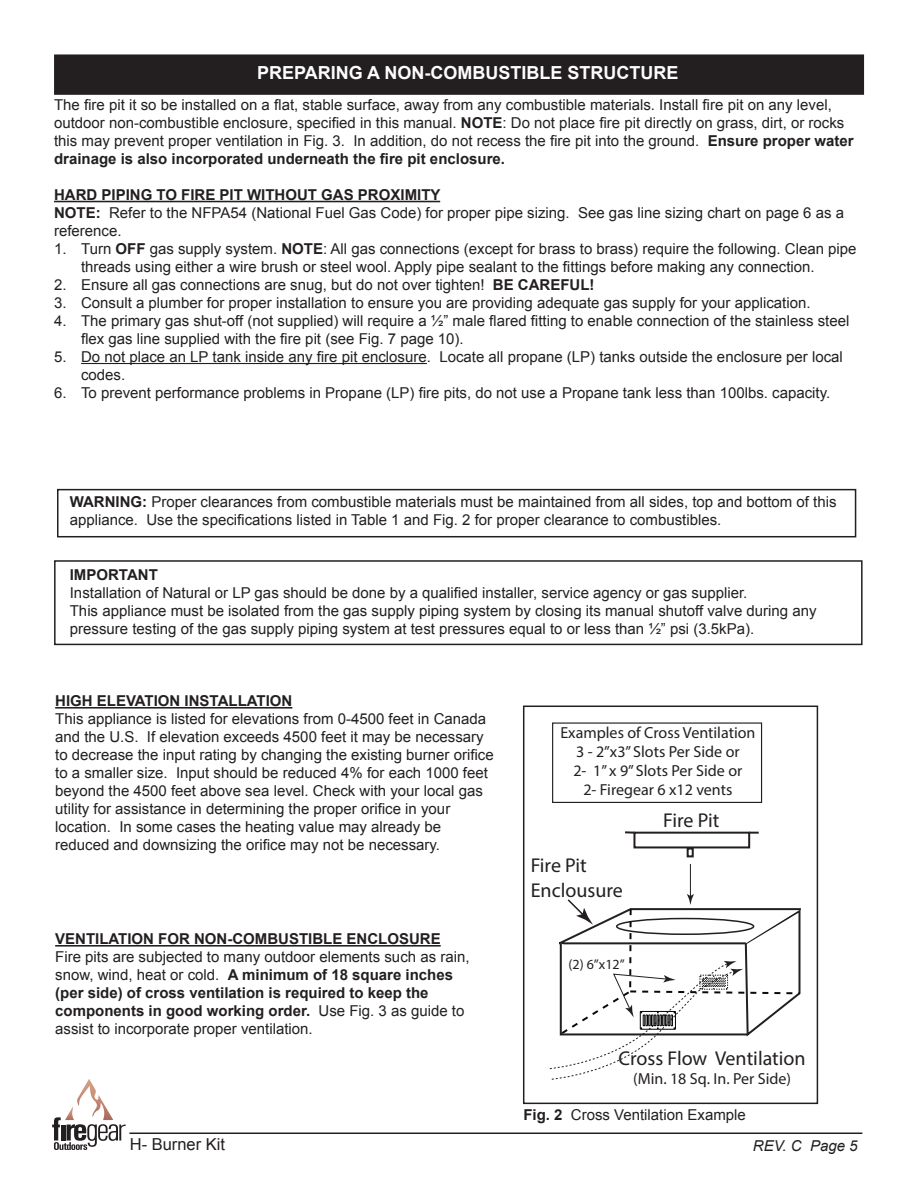
<style>
.page{position:relative;width:918px;height:1188px;background:#fff}
.page>*{position:absolute;margin:0;border:0;box-sizing:border-box;transform-origin:0 0}
.t1{font:20.1px/24px "Myriad Pro";color:#231f20}
.t2{font:700 18px "Arial";color:#fdfdfd}
.t3{font:16.5px "Arial";color:#231f20}
.t4{font:16.05px/19.2px "Myriad Pro";color:#231f20;text-align:center}
.t5{font:15px/18px "Arial";color:#231f20}
.t6{font:700 15px "Arial";color:#231f20}
.t7{font:italic 15px "Arial";color:#231f20}
.t8{font:13.95px "Myriad Pro";color:#231f20}
.s1{font-weight:700}
</style>
<div class="page">
<hr style="left:129px;top:1133px;width:733px;height:1px;background:#231f20">
<svg style="left:52px;top:1079px;width:74px;height:71px"></svg>
<div style="left:55px;top:55px;width:808px;height:39px;background:#231f20"></div>
<div style="left:54px;top:54px;width:810px;height:41px;border:2px solid #231f20"></div>
<hr style="left:54px;top:201px;width:386px;height:1px;background:#231f20">
<hr style="left:81px;top:363px;width:346px;height:1px;background:#231f20">
<div style="left:54px;top:560px;width:809px;height:85px;border:2px solid #231f20"></div>
<hr style="left:55px;top:945px;width:386px;height:2px;background:#231f20">
<div style="left:687px;top:848px;width:7px;height:9px;border:2px solid #231f20"></div>
<div style="left:633px;top:832px;width:117px;height:16px;border:2px solid #231f20"></div>
<svg style="left:625px;top:831px;width:9px;height:3px"></svg>
<svg style="left:749px;top:832px;width:10px;height:2px"></svg>
<div style="left:552px;top:722px;width:210px;height:81px;border:1px solid #231f20"></div>
<hr style="left:690px;top:864px;width:1px;height:33px;background:#231f20">
<svg style="left:549px;top:894px;width:252px;height:186px"></svg>
<div style="left:523px;top:706px;width:295px;height:398px;border:2px solid #231f20"></div>
<hr style="left:55px;top:707px;width:237px;height:2px;background:#231f20">
<div style="left:57px;top:489px;width:799px;height:48px;border:2px solid #231f20"></div>
<p class="t2" style="left:257px;top:61px;width:423px">PREPARING A NON-COMBUSTIBLE STRUCTURE</p>
<p class="t5" style="left:54px;top:96px;width:801px">The fire pit it so be installed on a flat, stable surface, away from any combustible materials. Install fire pit on any level, outdoor non-combustible enclosure, specified in this manual. <span class="s1">NOTE</span>: Do not place fire pit directly on grass, dirt, or rocks this may prevent proper ventilation in Fig. 3. In addition, do not recess the fire pit into the ground. <span class="s1">Ensure proper water drainage is also incorporated underneath the fire pit enclosure.</span></p>
<p class="t6" style="left:54px;top:185px;width:388px">HARD PIPING TO FIRE PIT WITHOUT GAS PROXIMITY</p>
<p class="t5" style="left:54px;top:204px;width:792px"><span class="s1">NOTE:</span> Refer to the NFPA54 (National Fuel Gas Code) for proper pipe sizing. See gas line sizing chart on page 6 as a reference.</p>
<p class="t5" style="left:81px;top:240px;width:777px;text-indent:-27px">1. Turn <span class="s1">OFF</span> gas supply system. <span class="s1">NOTE</span>: All gas connections (except for brass to brass) require the following. Clean pipe threads using either a wire brush or steel wool. Apply pipe sealant to the fittings before making any connection.</p>
<p class="t5" style="left:54px;top:276px;width:542px">2. Ensure all gas connections are snug, but do not over tighten! <span class="s1">BE CAREFUL!</span></p>
<p class="t5" style="left:54px;top:294px;width:758px">3. Consult a plumber for proper installation to ensure you are providing adequate gas supply for your application.</p>
<p class="t5" style="left:81px;top:312px;width:770px;text-indent:-27px">4. The primary gas shut-off (not supplied) will require a ½” male flared fitting to enable connection of the stainless steel flex gas line supplied with the fire pit (see Fig. 7 page 10).</p>
<p class="t5" style="left:81px;top:348px;width:763px;text-indent:-27px">5. Do not place an LP tank inside any fire pit enclosure. Locate all propane (LP) tanks outside the enclosure per local codes.</p>
<p class="t5" style="left:54px;top:384px;width:778px">6. To prevent performance problems in Propane (LP) fire pits, do not use a Propane tank less than 100lbs. capacity.</p>
<p class="t5" style="left:70px;top:493px;width:768px"><span class="s1">WARNING:</span> Proper clearances from combustible materials must be maintained from all sides, top and bottom of this</p>
<p class="t5" style="left:70px;top:511px;width:653px">appliance. Use the specifications listed in Table 1 and Fig. 2 for proper clearance to combustibles.</p>
<p class="t6" style="left:70px;top:565px;width:90px">IMPORTANT</p>
<p class="t5" style="left:70px;top:584px;width:679px">Installation of Natural or LP gas should be done by a qualified installer, service agency or gas supplier.</p>
<p class="t5" style="left:70px;top:602px;width:748px">This appliance must be isolated from the gas supply piping system by closing its manual shutoff valve during any pressure testing of the gas supply piping system at test pressures equal to or less than ½” psi (3.5kPa).</p>
<p class="t6" style="left:55px;top:691px;width:239px">HIGH ELEVATION INSTALLATION</p>
<p class="t5" style="left:55px;top:710px;width:440px">This appliance is listed for elevations from 0-4500 feet in Canada and the U.S. If elevation exceeds 4500 feet it may be necessary to decrease the input rating by changing the existing burner orifice to a smaller size. Input should be reduced 4% for each 1000 feet beyond the 4500 feet above sea level. Check with your local gas utility for assistance in determining the proper orifice in your</p>
<p class="t5" style="left:55px;top:818px;width:388px">location. In some cases the heating value may already be</p>
<p class="t5" style="left:55px;top:836px;width:386px">reduced and downsizing the orifice may not be necessary.</p>
<p class="t6" style="left:55px;top:929px;width:387px">VENTILATION FOR NON-COMBUSTIBLE ENCLOSURE</p>
<p class="t5" style="left:55px;top:948px;width:416px">Fire pits are subjected to many outdoor elements such as rain, snow, wind, heat or cold. <span class="s1">A minimum of 18 square inches (per side) of cross ventilation is required to keep the</span></p>
<p class="t5" style="left:55px;top:1002px;width:411px"><span class="s1">components in good working order.</span> Use Fig. 3 as guide to assist to incorporate proper ventilation.</p>
<p class="t4" style="left:560px;top:722px;width:197px">Examples of Cross Ventilation<br>3 - 2”x3” Slots Per Side or<br>2- 1” x 9” Slots Per Side or<br>2- Firegear 6 x12 vents</p>
<p class="t1" style="left:531px;top:853px;width:94px">Fire Pit<br>Enclousure</p>
<p class="t8" style="left:569px;top:955px;width:58px">(2) 6”x12”</p>
<p class="t1" style="left:663px;top:808px;width:58px">Fire Pit</p>
<p class="t1" style="left:619px;top:1046px;width:189px">Cross Flow Ventilation</p>
<p class="t4" style="left:633px;top:1069px;width:160px">(Min. 18 Sq. In. Per Side)</p>
<p class="t5" style="left:523px;top:1106px;width:224px"><span class="s1">Fig. 2</span> Cross Ventilation Example</p>
<p class="t3" style="left:130px;top:1133px;width:97px">H- Burner Kit</p>
<p class="t7" style="left:753px;top:1136px;width:106px">REV. C Page 5</p>
</div>
